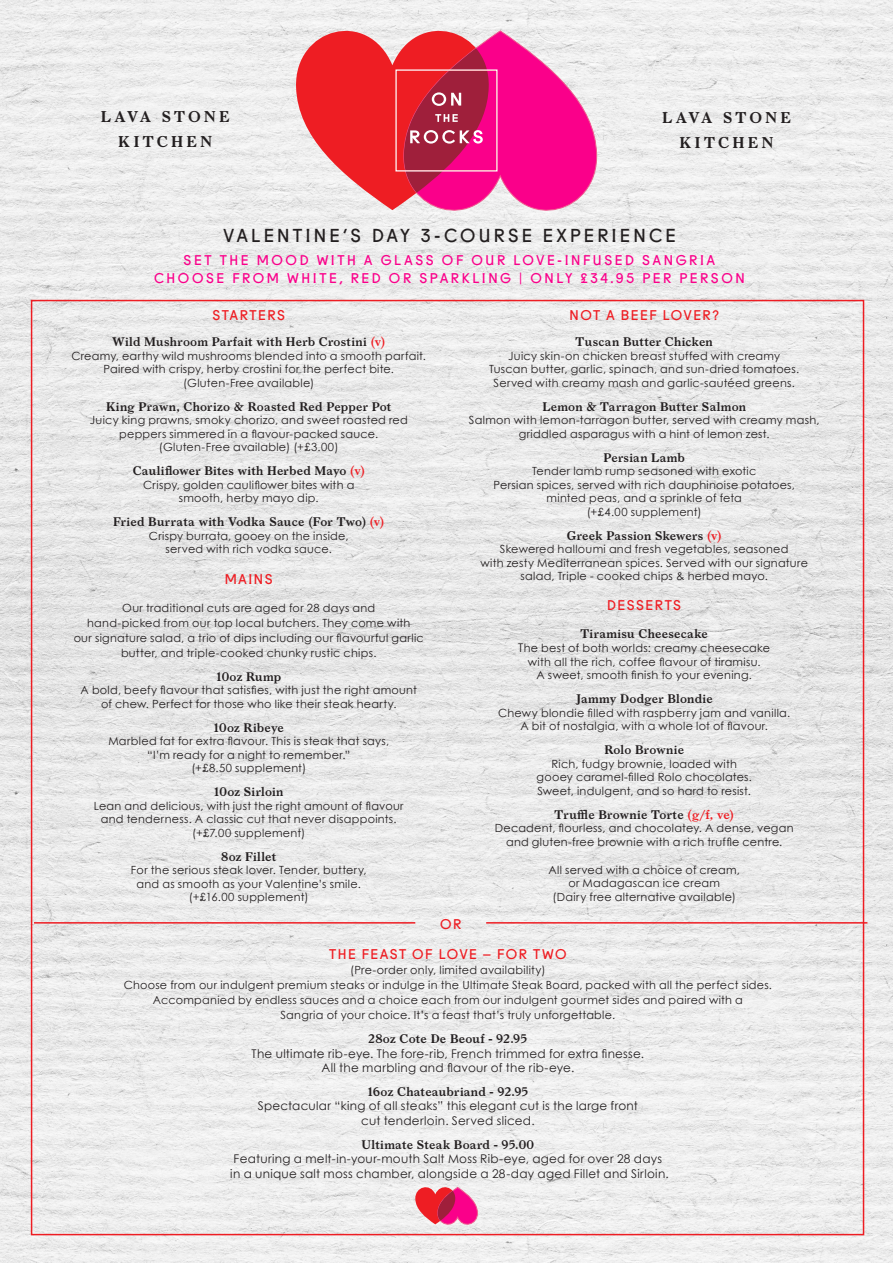
<style>
.page{position:relative;width:893px;height:1263px;background:#fff}
.page>*{position:absolute;margin:0;border:0;box-sizing:border-box;transform-origin:0 0}
.t1{font:18px "Fugue";letter-spacing:.175em;color:#231f20}
.t2{font:600 15px/24.5px "Larish Neue";letter-spacing:.21em;color:#231f20;text-align:center}
.t3{font:13.5px "Fugue";letter-spacing:.19em;color:#fa008a}
.t4{font:13.5px "Fugue";letter-spacing:.11em;color:#ee1d23}
.t5{font:600 12px "Larish Neue";letter-spacing:.015em;color:#231f20}
.t6{font:12px/14.4px "Century Gothic";letter-spacing:.02em;color:#231f20;text-align:center}
.t7{font:11.25px/13.5px "Century Gothic";letter-spacing:.025em;color:#231f20;text-align:center}
.s1{color:#ee1d23}
.s2{font-size:12px}
</style>
<div class="page">
<img style="left:0;top:0;width:893px;height:629px">
<img style="left:0;top:629px;width:893px;height:634px">
<svg style="left:415px;top:1182px;width:63px;height:47px"></svg>
<svg style="left:294px;top:7px;width:304px;height:227px"></svg>
<hr style="left:34px;top:922px;width:381px;height:1px;background:#ee1d23">
<hr style="left:486px;top:922px;width:381px;height:1px;background:#ee1d23">
<p class="t2" style="left:101px;top:104px;width:130px">LAVA STONE<br>KITCHEN</p>
<p class="t2" style="left:662px;top:104px;width:130px">LAVA STONE<br>KITCHEN</p>
<p class="t1" style="left:223px;top:222px;width:454px">VALENTINE’S DAY 3-COURSE EXPERIENCE</p>
<p class="t3" style="left:184px;top:249px;width:533px">SET THE MOOD WITH A GLASS OF OUR LOVE-INFUSED SANGRIA</p>
<p class="t3" style="left:154px;top:267px;width:592px">CHOOSE FROM WHITE, RED OR SPARKLING | ONLY £34.95 PER PERSON</p>
<p class="t4" style="left:213px;top:304px;width:74px">STARTERS</p>
<p class="t5" style="left:112px;top:332px;width:274px">Wild Mushroom Parfait with Herb Crostini <span class="s1">(v)</span></p>
<p class="t7" style="left:71px;top:349px;width:356px">Creamy, earthy wild mushrooms blended into a smooth parfait.<br>Paired with crispy, herby crostini for the perfect bite. (Gluten-Free available)</p>
<p class="t5" style="left:106px;top:397px;width:287px">King Prawn, Chorizo &amp; Roasted Red Pepper Pot</p>
<p class="t7" style="left:90px;top:413px;width:319px">Juicy king prawns, smoky chorizo, and sweet roasted red peppers simmered in a flavour-packed sauce. (Gluten-Free available) (+£3.00)</p>
<p class="t5" style="left:133px;top:461px;width:234px">Cauliflower Bites with Herbed Mayo <span class="s1">(v)</span></p>
<p class="t7" style="left:143px;top:478px;width:213px">Crispy, golden cauliflower bites with a smooth, herby mayo dip.</p>
<p class="t5" style="left:113px;top:512px;width:273px">Fried Burrata with Vodka Sauce (For Two) <span class="s1">(v)</span></p>
<p class="t7" style="left:149px;top:529px;width:201px">Crispy burrata, gooey on the inside, served with rich vodka sauce.</p>
<p class="t4" style="left:225px;top:568px;width:49px">MAINS</p>
<p class="t7" style="left:74px;top:600px;width:352px;line-height:15px">Our traditional cuts are aged for 28 days and<br>hand-picked from our top local butchers. They come with<br>our signature salad, a trio of dips including our flavourful garlic butter, and triple-cooked chunky rustic chips.</p>
<p class="t5" style="left:216px;top:667px;width:67px">10oz Rump</p>
<p class="t7" style="left:81px;top:683px;width:338px">A bold, beefy flavour that satisfies, with just the right amount of chew. Perfect for those who like their steak hearty.</p>
<p class="t5" style="left:214px;top:718px;width:72px">10oz Ribeye</p>
<p class="t7" style="left:108px;top:734px;width:282px">Marbled fat for extra flavour. This is steak that says, “I’m ready for a night to remember.”<br>(+£8.50 supplement)</p>
<p class="t5" style="left:214px;top:783px;width:71px">10oz Sirloin</p>
<p class="t7" style="left:94px;top:799px;width:311px">Lean and delicious, with just the right amount of flavour and tenderness. A classic cut that never disappoints. (+£7.00 supplement)</p>
<p class="t5" style="left:221px;top:847px;width:57px">8oz Fillet</p>
<p class="t7" style="left:131px;top:863px;width:237px">For the serious steak lover. Tender, buttery, and as smooth as your Valentine’s smile. (+£16.00 supplement)</p>
<p class="t4" style="left:440px;top:913px;width:23px">OR</p>
<p class="t4" style="left:570px;top:304px;width:151px">NOT A BEEF LOVER?</p>
<p class="t5" style="left:576px;top:332px;width:139px">Tuscan Butter Chicken</p>
<p class="t7" style="left:489px;top:349px;width:311px">Juicy skin-on chicken breast stuffed with creamy<br>Tuscan butter, garlic, spinach, and sun-dried tomatoes.<br>Served with creamy mash and garlic-sautéed greens.</p>
<p class="t5" style="left:542px;top:397px;width:205px">Lemon &amp; Tarragon Butter Salmon</p>
<p class="t7" style="left:469px;top:413px;width:352px">Salmon with lemon-tarragon butter, served with creamy mash, griddled asparagus with a hint of lemon zest.</p>
<p class="t5" style="left:603px;top:448px;width:83px">Persian Lamb</p>
<p class="t7" style="left:493px;top:464px;width:303px">Tender lamb rump seasoned with exotic<br>Persian spices, served with rich dauphinoise potatoes, minted peas, and a sprinkle of feta</p>
<p class="t7" style="left:587px;top:505px;width:116px">(+£4.00 supplement)</p>
<p class="t5" style="left:567px;top:526px;width:156px">Greek Passion Skewers <span class="s1">(v)</span></p>
<p class="t7" style="left:480px;top:542px;width:329px">Skewered halloumi and fresh vegetables, seasoned<br>with zesty Mediterranean spices. Served with our signature salad, Triple - cooked chips &amp; herbed mayo.</p>
<p class="t4" style="left:607px;top:594px;width:76px">DESSERTS</p>
<p class="t5" style="left:581px;top:624px;width:129px">Tiramisu Cheesecake</p>
<p class="t7" style="left:518px;top:641px;width:253px"><span class="s2">T</span>he best of both worlds: creamy cheesecake with all the rich, coffee flavour of tiramisu.<br>A sweet, smooth finish to your evening.</p>
<p class="t5" style="left:576px;top:690px;width:139px">Jammy Dodger Blondie</p>
<p class="t7" style="left:498px;top:706px;width:294px">Chewy blondie filled with raspberry jam and vanilla.<br>A bit of nostalgia, with a whole lot of flavour.</p>
<p class="t5" style="left:604px;top:741px;width:81px">Rolo Brownie</p>
<p class="t7" style="left:537px;top:757px;width:217px">Rich, fudgy brownie, loaded with gooey caramel-filled Rolo chocolates.<br>Sweet, indulgent, and so hard to resist.</p>
<p class="t5" style="left:555px;top:805px;width:181px">Truffle Brownie Torte <span class="s1">(g/f, ve)</span></p>
<p class="t7" style="left:495px;top:821px;width:300px">Decadent, flourless, and chocolatey. A dense, vegan and gluten-free brownie with a rich truffle centre.</p>
<p class="t7" style="left:548px;top:863px;width:193px">All served with a choice of cream,</p>
<p class="t7" style="left:568px;top:876px;width:153px">or Madagascan ice cream</p>
<p class="t7" style="left:552px;top:890px;width:185px">(Dairy free alternative available)</p>
<p class="t4" style="left:329px;top:944px;width:239px">THE FEAST OF LOVE – FOR TWO</p>
<p class="t7" style="left:350px;top:963px;width:197px">(Pre-order only, limited availability)</p>
<p class="t7" style="left:124px;top:977px;width:650px;line-height:15px">Choose from our indulgent premium steaks or indulge in the Ultimate Steak Board, packed with all the perfect sides.<br>Accompanied by endless sauces and a choice each from our indulgent gourmet sides and paired with a<br>Sangria of your choice. It’s a feast that’s truly unforgettable.</p>
<p class="t5" style="left:369px;top:1029px;width:160px">28oz Cote De Beouf - 92.95</p>
<p class="t6" style="left:252px;top:1046px;width:394px">The ultimate rib-eye. The fore-rib, French trimmed for extra finesse.<br>All the marbling and flavour of the rib-eye.</p>
<p class="t5" style="left:367px;top:1082px;width:162px">16oz Chateaubriand - 92.95</p>
<p class="t6" style="left:258px;top:1099px;width:381px">Spectacular “king of all steaks” this elegant cut is the large front cut tenderloin. Served sliced.</p>
<p class="t5" style="left:362px;top:1135px;width:174px">Ultimate Steak Board - 95.00</p>
<p class="t6" style="left:230px;top:1151px;width:440px;text-align:left">Featuring a melt-in-your-mouth Salt Moss Rib-eye, aged for over 28 days in a unique salt moss chamber, alongside a 28-day aged Fillet and Sirloin.</p>
</div>
